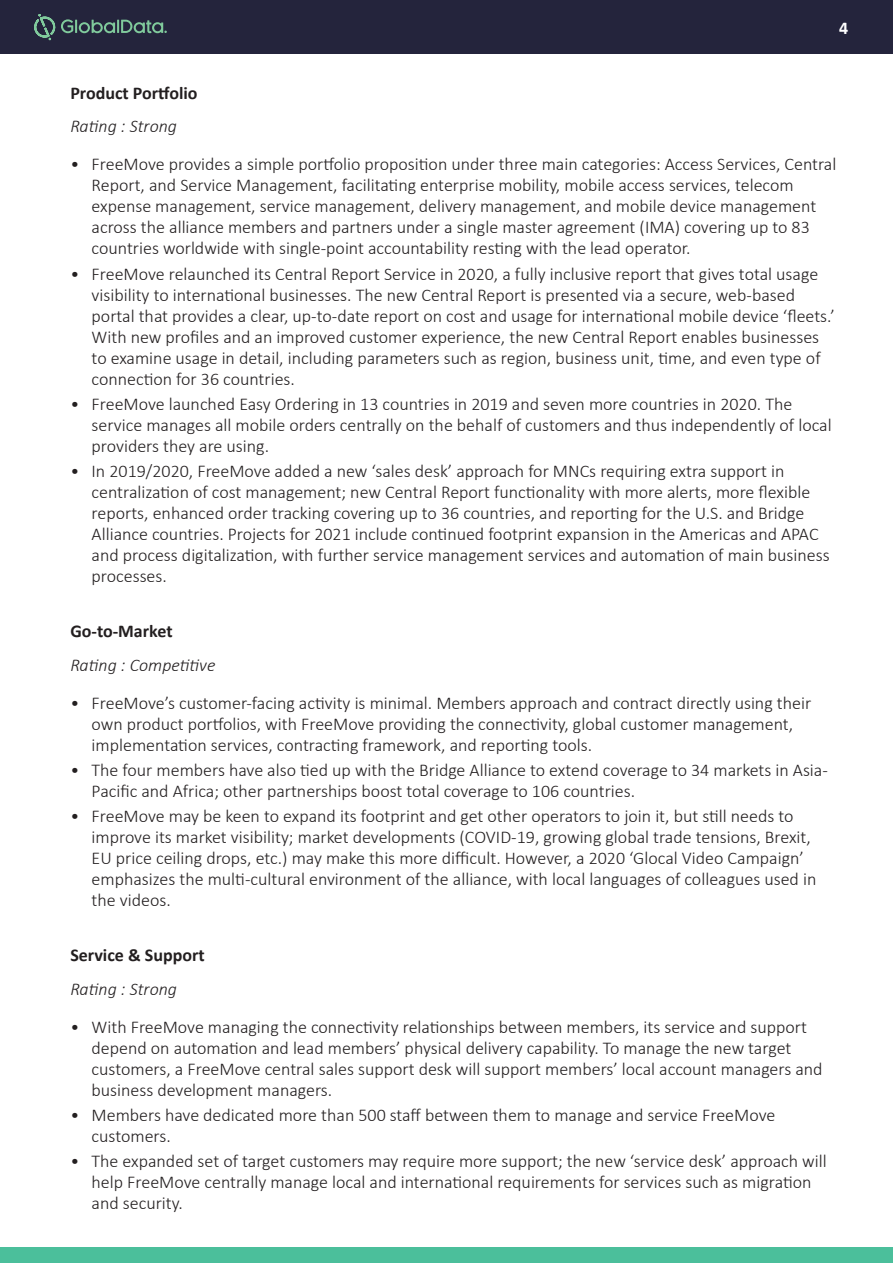
<style>
.page{position:relative;width:893px;height:1263px;background:#fff}
.page>*{position:absolute;margin:0;border:0;box-sizing:border-box;transform-origin:0 0}
.t1{font:300 18px/21px "Calibri";color:#231f20}
.Body{font:italic 300 18px "Calibri";color:#231f20}
.Body-2{font:700 18px "Calibri";color:#231f20}
.t2{font:700 18px "Calibri";color:#fff}
</style>
<div class="page">
<div style="left:0;top:1247px;width:893px;height:16px;background:#4bbf9b"></div>
<div style="left:0;top:0;width:893px;height:54px;background:#24243c"></div>
<svg style="left:34px;top:14px;width:133px;height:26px"></svg>
<p class="t2" style="left:839px;top:15px;width:11px">4</p>
<p class="Body-2" style="left:70px;top:80px;width:129px">Product Portfolio</p>
<p class="Body" style="left:70px;top:115px;width:108px">Rating : Strong</p>
<p class="t1" style="left:92px;top:154px;width:746px;text-indent:-21px">• FreeMove provides a simple portfolio proposition under three main categories: Access Services, Central Report, and Service Management, facilitating enterprise mobility, mobile access services, telecom expense management, service management, delivery management, and mobile device management across the alliance members and partners under a single master agreement (IMA) covering up to 83 countries worldwide with single-point accountability resting with the lead operator.</p>
<p class="t1" style="left:92px;top:263px;width:745px;text-indent:-21px">• FreeMove relaunched its Central Report Service in 2020, a fully inclusive report that gives total usage visibility to international businesses. The new Central Report is presented via a secure, web-based portal that provides a clear, up-to-date report on cost and usage for international mobile device ‘fleets.’ With new profiles and an improved customer experience, the new Central Report enables businesses to examine usage in detail, including parameters such as region, business unit, time, and even type of connection for 36 countries.</p>
<p class="t1" style="left:92px;top:393px;width:742px;text-indent:-21px">• FreeMove launched Easy Ordering in 13 countries in 2019 and seven more countries in 2020. The service manages all mobile orders centrally on the behalf of customers and thus independently of local providers they are using.</p>
<p class="t1" style="left:92px;top:460px;width:740px;text-indent:-21px">• In 2019/2020, FreeMove added a new ‘sales desk’ approach for MNCs requiring extra support in centralization of cost management; new Central Report functionality with more alerts, more flexible reports, enhanced order tracking covering up to 36 countries, and reporting for the U.S. and Bridge Alliance countries. Projects for 2021 include continued footprint expansion in the Americas and APAC and process digitalization, with further service management services and automation of main business processes.</p>
<p class="Body-2" style="left:70px;top:618px;width:104px">Go-to-Market</p>
<p class="Body" style="left:70px;top:653px;width:147px">Rating : Competitive</p>
<p class="t1" style="left:92px;top:692px;width:721px;text-indent:-21px">• FreeMove’s customer-facing activity is minimal. Members approach and contract directly using their own product portfolios, with FreeMove providing the connectivity, global customer management, implementation services, contracting framework, and reporting tools.</p>
<p class="t1" style="left:92px;top:759px;width:738px;text-indent:-21px">• The four members have also tied up with the Bridge Alliance to extend coverage to 34 markets in Asia-<br>Pacific and Africa; other partnerships boost total coverage to 106 countries.</p>
<p class="t1" style="left:92px;top:805px;width:726px;text-indent:-21px">• FreeMove may be keen to expand its footprint and get other operators to join it, but still needs to improve its market visibility; market developments (COVID-19, growing global trade tensions, Brexit, EU price ceiling drops, etc.) may make this more difficult. However, a 2020 ‘Glocal Video Campaign’ emphasizes the multi-cultural environment of the alliance, with local languages of colleagues used in the videos.</p>
<p class="Body-2" style="left:70px;top:942px;width:136px">Service &amp; Support</p>
<p class="Body" style="left:70px;top:977px;width:108px">Rating : Strong</p>
<p class="t1" style="left:92px;top:1016px;width:732px;text-indent:-21px">• With FreeMove managing the connectivity relationships between members, its service and support depend on automation and lead members’ physical delivery capability. To manage the new target customers, a FreeMove central sales support desk will support members’ local account managers and business development managers.</p>
<p class="t1" style="left:92px;top:1104px;width:685px;text-indent:-21px">• Members have dedicated more than 500 staff between them to manage and service FreeMove customers.</p>
<p class="t1" style="left:92px;top:1150px;width:737px;text-indent:-21px">• The expanded set of target customers may require more support; the new ‘service desk’ approach will help FreeMove centrally manage local and international requirements for services such as migration and security.</p>
</div>
